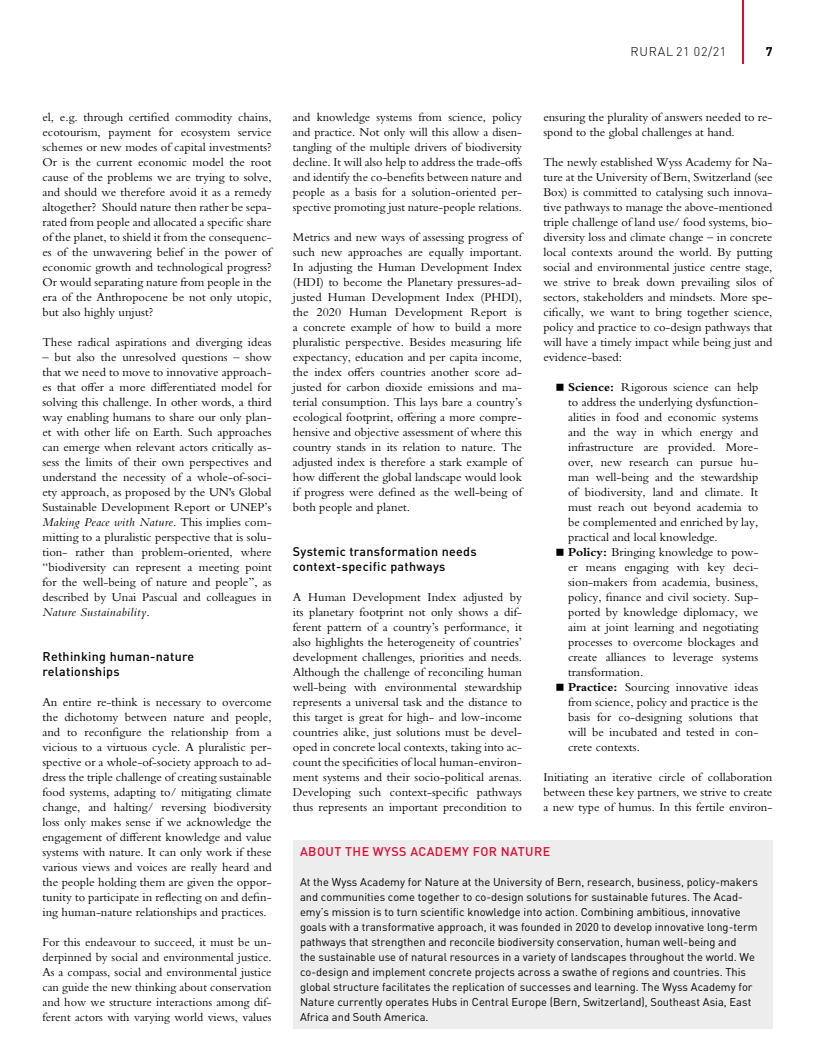
<style>
.page{position:relative;width:815px;height:1063px;background:#fff}
.page>*{position:absolute;margin:0;border:0;box-sizing:border-box;transform-origin:0 0}
.t1{font:12.5px/15px "Bembo Std";color:#000;text-align:justify}
.t2{font:500 12.5px/15px "DIN Pro";letter-spacing:.025em;color:#000}
.t3{font:500 12.5px "DIN Pro";letter-spacing:.035em;color:#dd0b2f}
.t4{font:300 12.5px "DIN Pro";letter-spacing:.06em;color:#000}
.t5{font:700 12.5px "DIN Pro";color:#000}
.t6{font:11.25px/15px "DIN Pro";color:#000}
.s1{font-style:italic}
.s2{font-weight:700}
</style>
<div class="page">
<hr style="left:742px;top:0;width:2px;height:64px;background:#dd0b2f">
<div style="left:293px;top:840px;width:479px;height:189px;background:#ededed"></div>
<p class="t4" style="left:630px;top:43px;width:97px">RURAL 21 02/21</p>
<p class="t5" style="left:766px;top:43px;width:8px">7</p>
<p class="t1" style="left:43px;top:110px;width:231px">el, e.g. through certified commodity chains, ecotourism, payment for ecosystem service schemes or new modes of capital investments?<br>Or is the current economic model the root cause of the problems we are trying to solve, and should we therefore avoid it as a remedy altogether? Should nature then rather be sepa&shy;rated from people and allocated a specific share of the planet, to shield it from the consequenc&shy;es of the unwavering belief in the power of economic growth and technological progress?<br>Or would separating nature from people in the era of the Anthropocene be not only utopic, but also highly unjust?</p>
<p class="t1" style="left:43px;top:335px;width:231px">These radical aspirations and diverging ideas</p>
<p class="t1" style="left:43px;top:350px;width:231px">– but also the unresolved questions – show that we need to move to innovative approach&shy;es that offer a more differentiated model for solving this challenge. In other words, a third way enabling humans to share our only plan&shy;et with other life on Earth. Such approaches can emerge when relevant actors critically as&shy;sess the limits of their own perspectives and understand the necessity of a whole-of-soci&shy;ety approach, as proposed by the UN's Global Sustainable Development Report or UNEP’s <span class="s1">Making Peace with Nature</span>. This implies com&shy;mitting to a pluralistic perspective that is solu&shy;tion- rather than problem-oriented, where “biodiversity can represent a meeting point for the well-being of nature and people”, as described by Unai Pascual and colleagues in <span class="s1">Nature Sustainability</span>.</p>
<p class="t2" style="left:43px;top:649px;width:153px">Rethinking human-nature relationships</p>
<p class="t1" style="left:43px;top:695px;width:231px">An entire re-think is necessary to overcome the dichotomy between nature and people, and to reconfigure the relationship from a vicious to a virtuous cycle. A pluralistic per&shy;spective or a whole-of-society approach to ad&shy;dress the triple challenge of creating sustainable food systems, adapting to/ mitigating climate change, and halting/ reversing biodiversity loss only makes sense if we acknowledge the engagement of different knowledge and value systems with nature. It can only work if these various views and voices are really heard and the people holding them are given the oppor&shy;tunity to participate in reflecting on and defin&shy;ing human-nature relationships and practices.</p>
<p class="t1" style="left:43px;top:935px;width:231px">For this endeavour to succeed, it must be un&shy;derpinned by social and environmental justice.<br>As a compass, social and environmental justice can guide the new thinking about conservation and how we structure interactions among dif&shy;ferent actors with varying world views, values</p>
<p class="t1" style="left:293px;top:110px;width:231px">and knowledge systems from science, policy and practice. Not only will this allow a disen&shy;tangling of the multiple drivers of biodiversity decline. It will also help to address the trade-offs and identify the co-benefits between nature and people as a basis for a solution-oriented per&shy;spective promoting just nature-people relations.</p>
<p class="t1" style="left:293px;top:230px;width:231px">Metrics and new ways of assessing progress of such new approaches are equally important.<br>In adjusting the Human Development Index (HDI) to become the Planetary pressures-ad&shy;justed Human Development Index (PHDI), the 2020 Human Development Report is a concrete example of how to build a more pluralistic perspective. Besides measuring life expectancy, education and per capita income, the index offers countries another score ad&shy;justed for carbon dioxide emissions and ma&shy;terial consumption. This lays bare a country’s ecological footprint, offering a more compre&shy;hensive and objective assessment of where this country stands in its relation to nature. The adjusted index is therefore a stark example of how different the global landscape would look if progress were defined as the well-being of both people and planet.</p>
<p class="t2" style="left:293px;top:544px;width:185px">Systemic transformation needs context-specific pathways</p>
<p class="t1" style="left:293px;top:590px;width:231px">A Human Development Index adjusted by its planetary footprint not only shows a dif&shy;ferent pattern of a country’s performance, it also highlights the heterogeneity of countries’ development challenges, priorities and needs.<br>Although the challenge of reconciling human well-being with environmental stewardship represents a universal task and the distance to this target is great for high- and low-income countries alike, just solutions must be devel&shy;oped in concrete local contexts, taking into ac&shy;count the specificities of local human-environ&shy;ment systems and their socio-political arenas.<br>Developing such context-specific pathways thus represents an important precondition to</p>
<p class="t1" style="left:543px;top:110px;width:231px">ensuring the plurality of answers needed to re&shy;spond to the global challenges at hand.</p>
<p class="t1" style="left:543px;top:155px;width:231px">The newly established Wyss Academy for Na&shy;ture at the University of Bern, Switzerland (see Box) is committed to catalysing such innova&shy;tive pathways to manage the above-mentioned triple challenge of land use/ food systems, bio&shy;diversity loss and climate change – in concrete local contexts around the world. By putting social and environmental justice centre stage, we strive to break down prevailing silos of sectors, stakeholders and mindsets. More spe&shy;cifically, we want to bring together science, policy and practice to co-design pathways that will have a timely impact while being just and evidence-based:</p>
<p class="t1" style="left:568px;top:380px;width:192px;text-align:left"><span class="s2">Science:</span> Rigorous science can help to address the underlying dysfunction&shy;alities in food and economic systems and the way in which energy and infrastructure are provided. More&shy;over, new research can pursue hu&shy;man well-being and the stewardship of biodiversity, land and climate. It must reach out beyond academia to be complemented and enriched by lay, practical and local knowledge.<br><span class="s2">Policy:</span> Bringing knowledge to pow&shy;er means engaging with key deci&shy;sion-makers from academia, business, policy, finance and civil society. Sup&shy;ported by knowledge diplomacy, we aim at joint learning and negotiating processes to overcome blockages and create alliances to leverage systems transformation.<br><span class="s2">Practice:</span> Sourcing innovative ideas from science, policy and practice is the basis for co-designing solutions that will be incubated and tested in con&shy;crete contexts.</p>
<p class="t1" style="left:543px;top:770px;width:231px">Initiating an iterative circle of collaboration between these key partners, we strive to create a new type of humus. In this fertile environ-</p>
<p class="t3" style="left:300px;top:843px;width:252px">ABOUT THE WYSS ACADEMY FOR NATURE</p>
<p class="t6" style="left:300px;top:874px;width:459px">At the Wyss Academy for Nature at the University of Bern, research, business, policy-makers and communities come together to co-design solutions for sustainable futures. The Acad&shy;emy’s mission is to turn scientific knowledge into action. Combining ambitious, innovative goals with a transformative approach, it was founded in 2020 to develop innovative long-term pathways that strengthen and reconcile biodiversity conservation, human well-being and<br>the sustainable use of natural resources in a variety of landscapes throughout the world. We co-design and implement concrete projects across a swathe of regions and countries. This global structure facilitates the replication of successes and learning. The Wyss Academy for Nature currently operates Hubs in Central Europe (Bern, Switzerland), Southeast Asia, East Africa and South America.</p>
</div>
